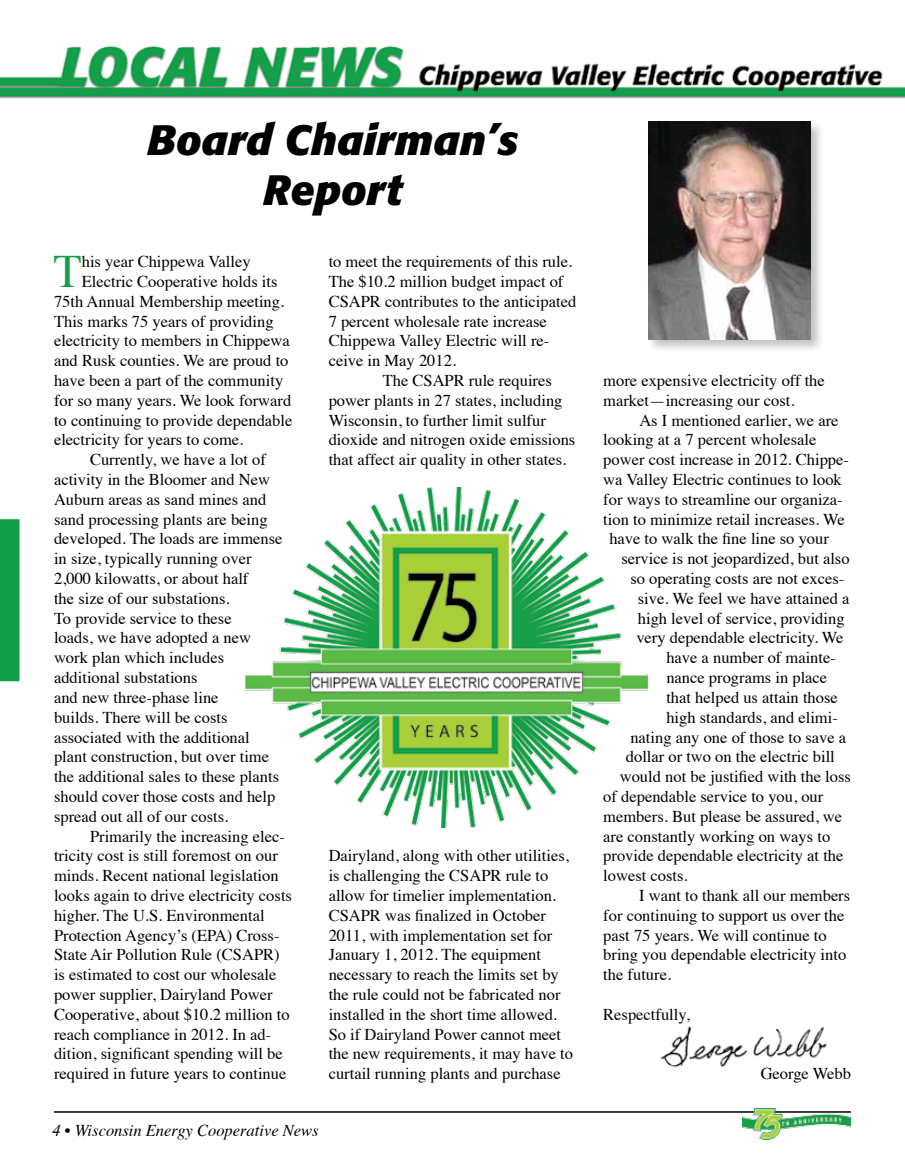
<style>
.page{position:relative;width:905px;height:1175px;background:#fff}
.page>*{position:absolute;margin:0;border:0;box-sizing:border-box;transform-origin:0 0}
.t1{font:46.5px "Times";color:#139f49}
.t2{font:italic 700 42px/50.4px "Formata";color:#000;text-align:center}
.t3{font:16.5px/19.8px "Times";color:#000}
.t4{font:italic 16.5px "Times";color:#000}
</style>
<div class="page">
<img style="left:660px;top:1026px;width:167px;height:42px">
<hr style="left:54px;top:1111px;width:796px;height:1px;background:#000">
<div style="left:0;top:519px;width:20px;height:162px;background:#139f49"></div>
<img style="left:0;top:45px;width:904px;height:54px">
<div style="left:646px;top:119px;width:178px;height:234px;background:#000;opacity:.25"></div>
<img style="left:648px;top:122px;width:162px;height:217px">
<img style="left:244px;top:487px;width:404px;height:341px">
<img style="left:742px;top:1108px;width:108px;height:31px">
<p class="t2" style="left:147px;top:114px;width:373px">Board Chairman’s<br>Report</p>
<p class="t1" style="left:53px;top:228px;width:30px">T</p>
<p class="t3" style="left:82px;top:250px;width:170px">his year Chippewa Valley</p>
<p class="t3" style="left:82px;top:270px;width:197px">Electric Cooperative holds its</p>
<p class="t3" style="left:54px;top:290px;width:232px">75th Annual Membership meeting.</p>
<p class="t3" style="left:54px;top:310px;width:221px">This marks 75 years of providing</p>
<p class="t3" style="left:54px;top:329px;width:237px">electricity to members in Chippewa</p>
<p class="t3" style="left:54px;top:349px;width:236px">and Rusk counties. We are proud to</p>
<p class="t3" style="left:54px;top:369px;width:231px">have been a part of the community</p>
<p class="t3" style="left:54px;top:389px;width:239px">for so many years. We look forward</p>
<p class="t3" style="left:54px;top:409px;width:240px">to continuing to provide dependable</p>
<p class="t3" style="left:54px;top:428px;width:191px">electricity for years to come.</p>
<p class="t3" style="left:90px;top:448px;width:177px">Currently, we have a lot of</p>
<p class="t3" style="left:54px;top:468px;width:217px">activity in the Bloomer and New</p>
<p class="t3" style="left:54px;top:488px;width:214px">Auburn areas as sand mines and</p>
<p class="t3" style="left:54px;top:508px;width:215px">sand processing plants are being</p>
<p class="t3" style="left:54px;top:527px;width:230px">developed. The loads are immense</p>
<p class="t3" style="left:54px;top:547px;width:199px">in size, typically running over</p>
<p class="t3" style="left:54px;top:567px;width:196px">2,000 kilowatts, or about half</p>
<p class="t3" style="left:54px;top:587px;width:177px">the size of our substations.</p>
<p class="t3" style="left:54px;top:607px;width:179px">To provide service to these</p>
<p class="t3" style="left:54px;top:626px;width:199px">loads, we have adopted a new</p>
<p class="t3" style="left:54px;top:646px;width:172px">work plan which includes</p>
<p class="t3" style="left:54px;top:666px;width:145px">additional substations</p>
<p class="t3" style="left:54px;top:686px;width:166px">and new three-phase line</p>
<p class="t3" style="left:54px;top:706px;width:175px">builds. There will be costs</p>
<p class="t3" style="left:54px;top:725px;width:197px">associated with the additional</p>
<p class="t3" style="left:54px;top:745px;width:216px">plant construction, but over time</p>
<p class="t3" style="left:54px;top:765px;width:227px">the additional sales to these plants</p>
<p class="t3" style="left:54px;top:785px;width:223px">should cover those costs and help</p>
<p class="t3" style="left:54px;top:805px;width:176px">spread out all of our costs.</p>
<p class="t3" style="left:90px;top:824px;width:196px">Primarily the increasing elec-</p>
<p class="t3" style="left:54px;top:844px;width:225px">tricity cost is still foremost on our</p>
<p class="t3" style="left:54px;top:864px;width:226px">minds. Recent national legislation</p>
<p class="t3" style="left:54px;top:884px;width:239px">looks again to drive electricity costs</p>
<p class="t3" style="left:54px;top:904px;width:212px">higher. The U.S. Environmental</p>
<p class="t3" style="left:54px;top:923px;width:227px">Protection Agency’s (EPA) Cross-</p>
<p class="t3" style="left:54px;top:943px;width:227px">State Air Pollution Rule (CSAPR)</p>
<p class="t3" style="left:54px;top:963px;width:224px">is estimated to cost our wholesale</p>
<p class="t3" style="left:54px;top:983px;width:220px">power supplier, Dairyland Power</p>
<p class="t3" style="left:54px;top:1003px;width:237px">Cooperative, about $10.2 million to</p>
<p class="t3" style="left:54px;top:1022px;width:219px">reach compliance in 2012. In ad-</p>
<p class="t3" style="left:54px;top:1042px;width:230px">dition, significant spending will be</p>
<p class="t3" style="left:54px;top:1062px;width:234px">required in future years to continue</p>
<p class="t3" style="left:328px;top:250px;width:245px">to meet the requirements of this rule.</p>
<p class="t3" style="left:328px;top:270px;width:236px">The $10.2 million budget impact of</p>
<p class="t3" style="left:328px;top:290px;width:249px">CSAPR contributes to the anticipated</p>
<p class="t3" style="left:328px;top:310px;width:220px">7 percent wholesale rate increase</p>
<p class="t3" style="left:328px;top:329px;width:222px">Chippewa Valley Electric will re-</p>
<p class="t3" style="left:328px;top:349px;width:129px">ceive in May 2012.</p>
<p class="t3" style="left:383px;top:369px;width:171px">The CSAPR rule requires</p>
<p class="t3" style="left:328px;top:389px;width:235px">power plants in 27 states, including</p>
<p class="t3" style="left:328px;top:409px;width:219px">Wisconsin, to further limit sulfur</p>
<p class="t3" style="left:328px;top:428px;width:248px">dioxide and nitrogen oxide emissions</p>
<p class="t3" style="left:328px;top:448px;width:239px">that affect air quality in other states.</p>
<p class="t3" style="left:328px;top:844px;width:246px">Dairyland, along with other utilities, is challenging the CSAPR rule to allow for timelier implementation.<br>CSAPR was finalized in October 2011, with implementation set for January 1, 2012. The equipment necessary to reach the limits set by the rule could not be fabricated nor installed in the short time allowed.<br>So if Dairyland Power cannot meet the new requirements, it may have to curtail running plants and purchase</p>
<p class="t4" style="left:52px;top:1116px;width:267px">4 • Wisconsin Energy Cooperative News</p>
<p class="t3" style="left:603px;top:369px;width:223px">more expensive electricity off the</p>
<p class="t3" style="left:603px;top:389px;width:193px">market—increasing our cost.</p>
<p class="t3" style="left:639px;top:409px;width:201px">As I mentioned earlier, we are</p>
<p class="t3" style="left:603px;top:428px;width:215px">looking at a 7 percent wholesale</p>
<p class="t3" style="left:603px;top:448px;width:247px">power cost increase in 2012. Chippe-</p>
<p class="t3" style="left:603px;top:468px;width:240px">wa Valley Electric continues to look</p>
<p class="t3" style="left:603px;top:488px;width:241px">for ways to streamline our organiza-</p>
<p class="t3" style="left:603px;top:508px;width:243px">tion to minimize retail increases. We</p>
<p class="t3" style="left:609px;top:527px;width:221px">have to walk the fine line so your</p>
<p class="t3" style="left:621px;top:547px;width:230px">service is not jeopardized, but also</p>
<p class="t3" style="left:630px;top:567px;width:215px">so operating costs are not exces-</p>
<p class="t3" style="left:637px;top:587px;width:213px">sive. We feel we have attained a</p>
<p class="t3" style="left:637px;top:607px;width:208px">high level of service, providing</p>
<p class="t3" style="left:636px;top:626px;width:209px">very dependable electricity. We</p>
<p class="t3" style="left:666px;top:646px;width:171px">have a number of mainte-</p>
<p class="t3" style="left:666px;top:666px;width:162px">nance programs in place</p>
<p class="t3" style="left:666px;top:686px;width:173px">that helped us attain those</p>
<p class="t3" style="left:666px;top:706px;width:173px">high standards, and elimi-</p>
<p class="t3" style="left:630px;top:725px;width:217px">nating any one of those to save a</p>
<p class="t3" style="left:625px;top:745px;width:210px">dollar or two on the electric bill</p>
<p class="t3" style="left:619px;top:765px;width:233px">would not be justified with the loss</p>
<p class="t3" style="left:603px;top:785px;width:221px">of dependable service to you, our</p>
<p class="t3" style="left:603px;top:805px;width:240px">members. But please be assured, we</p>
<p class="t3" style="left:603px;top:824px;width:228px">are constantly working on ways to</p>
<p class="t3" style="left:603px;top:844px;width:242px">provide dependable electricity at the</p>
<p class="t3" style="left:603px;top:864px;width:86px">lowest costs.</p>
<p class="t3" style="left:639px;top:884px;width:212px">I want to thank all our members</p>
<p class="t3" style="left:603px;top:904px;width:243px">for continuing to support us over the</p>
<p class="t3" style="left:603px;top:923px;width:225px">past 75 years. We will continue to</p>
<p class="t3" style="left:603px;top:943px;width:244px">bring you dependable electricity into</p>
<p class="t3" style="left:603px;top:963px;width:69px">the future.</p>
<p class="t3" style="left:603px;top:1003px;width:88px">Respectfully,</p>
<p class="t3" style="left:760px;top:1062px;width:92px">George Webb</p>
</div>
